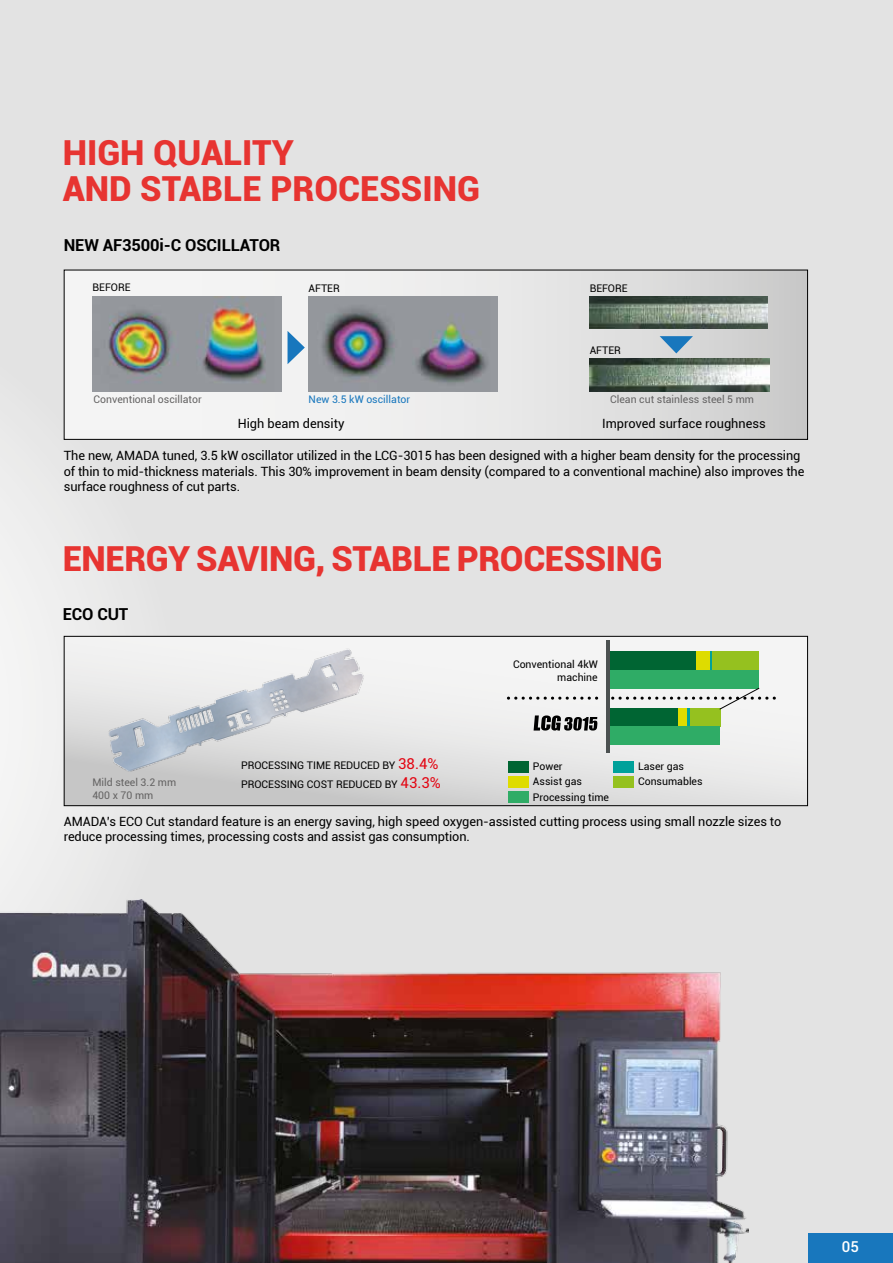
<style>
.page{position:relative;width:893px;height:1263px;background:#e3e3e3}
.page>*{position:absolute;margin:0;border:0;box-sizing:border-box;transform-origin:0 0}
.t1{font:900 34.5px/36px "Roboto";letter-spacing:-.01em;color:#e73431}
.t2{font:700 16.5px "Roboto";letter-spacing:-.005em;color:#000}
.t3{font:500 15px "Roboto";color:#fff}
.t4{font:12.75px/15.8px "Roboto";letter-spacing:-.005em;color:#000}
.t5{font:10.5px/15.3px "Roboto";color:#000}
.t6{font:10.5px/12.6px "Roboto";color:#646363}
.t7{font:10.5px "Roboto";color:#1877bd}
.s1{font-size:15px;color:#e30613}
</style>
<div class="page">
<svg style="left:0;top:279px;width:176px;height:868px"></svg>
<div style="left:808px;top:1233px;width:85px;height:30px;background:#1877bd"></div>
<svg style="left:66px;top:638px;width:740px;height:166px"></svg>
<div style="left:64px;top:636px;width:744px;height:170px;border:1px solid #000"></div>
<div style="left:64px;top:270px;width:743px;height:169px;background:linear-gradient(to right,#fbfafb,#cfcfcf)"></div>
<div style="left:64px;top:270px;width:744px;height:170px;border:1px solid #000"></div>
<div style="left:695px;top:651px;width:15px;height:19px;background:#dedc00"></div>
<hr style="left:710px;top:651px;width:3px;height:19px;background:#00a19a">
<div style="left:713px;top:651px;width:46px;height:19px;background:#95c11f"></div>
<div style="left:609px;top:651px;width:87px;height:19px;background:#006533"></div>
<div style="left:609px;top:670px;width:150px;height:18px;background:#2fac66"></div>
<div style="left:609px;top:709px;width:69px;height:18px;background:#006533"></div>
<div style="left:678px;top:709px;width:9px;height:18px;background:#dedc00"></div>
<hr style="left:687px;top:709px;width:3px;height:18px;background:#00a19a">
<div style="left:690px;top:709px;width:30px;height:18px;background:#95c11f"></div>
<div style="left:609px;top:726px;width:111px;height:19px;background:#2fac66"></div>
<hr style="left:606px;top:640px;width:3px;height:113px;background:#4c5151">
<svg style="left:508px;top:696px;width:96px;height:4px"></svg>
<svg style="left:613px;top:687px;width:164px;height:23px"></svg>
<div style="left:508px;top:761px;width:21px;height:12px;background:#006533"></div>
<div style="left:508px;top:776px;width:21px;height:11px;background:#dedc00"></div>
<div style="left:613px;top:761px;width:21px;height:12px;background:#00a19a"></div>
<div style="left:613px;top:776px;width:21px;height:11px;background:#95c11f"></div>
<div style="left:508px;top:791px;width:21px;height:11px;background:#2fac66"></div>
<svg style="left:534px;top:715px;width:63px;height:15px"></svg>
<img style="left:93px;top:639px;width:289px;height:147px">
<img style="left:589px;top:297px;width:179px;height:32px">
<img style="left:589px;top:359px;width:180px;height:32px">
<img style="left:93px;top:297px;width:189px;height:94px">
<img style="left:309px;top:297px;width:189px;height:94px">
<svg style="left:288px;top:331px;width:17px;height:33px"></svg>
<svg style="left:660px;top:336px;width:33px;height:17px"></svg>
<img style="left:1px;top:899px;width:747px;height:364px">
<h1 class="t1" style="left:63px;top:133px;width:419px">HIGH QUALITY<br>AND STABLE PROCESSING</h1>
<p class="t2" style="left:64px;top:233px;width:218px">NEW AF3500i-C OSCILLATOR</p>
<p class="t5" style="left:93px;top:279px;width:39px">BEFORE</p>
<p class="t5" style="left:309px;top:280px;width:33px">AFTER</p>
<p class="t5" style="left:590px;top:280px;width:39px">BEFORE</p>
<p class="t5" style="left:590px;top:342px;width:33px">AFTER</p>
<p class="t6" style="left:94px;top:393px;width:110px">Conventional oscillator</p>
<p class="t7" style="left:309px;top:392px;width:103px">New 3.5 kW oscillator</p>
<p class="t6" style="left:610px;top:393px;width:146px">Clean cut stainless steel 5 mm</p>
<p class="t4" style="left:238px;top:415px;width:108px">High beam density</p>
<p class="t4" style="left:602px;top:415px;width:165px">Improved surface roughness</p>
<p class="t4" style="left:64px;top:447px;width:742px">The new, AMADA tuned, 3.5 kW oscillator utilized in the LCG-3015 has been designed with a higher beam density for the processing of thin to mid-thickness materials. This 30% improvement in beam density (compared to a conventional machine) also improves the surface roughness of cut parts.</p>
<h1 class="t1" style="left:63px;top:539px;width:601px">ENERGY SAVING, STABLE PROCESSING</h1>
<p class="t2" style="left:63px;top:602px;width:67px">ECO CUT</p>
<p class="t6" style="left:92px;top:776px;width:85px">Mild steel 3.2 mm<br>400 x 70 mm</p>
<p class="t5" style="left:241px;top:755px;width:201px;line-height:19.6px">PROCESSING TIME REDUCED BY <span class="s1">38.4%<br></span>PROCESSING COST REDUCED BY <span class="s1">43.3%</span></p>
<p class="t5" style="left:513px;top:658px;width:86px;line-height:12.6px;text-align:right">Conventional 4kW machine</p>
<p class="t5" style="left:533px;top:758px;width:51px">Power<br>Assist gas</p>
<p class="t5" style="left:638px;top:758px;width:66px">Laser gas<br>Consumables</p>
<p class="t5" style="left:533px;top:789px;width:78px">Processing time</p>
<p class="t4" style="left:64px;top:813px;width:719px">AMADA’s ECO Cut standard feature is an energy saving, high speed oxygen-assisted cutting process using small nozzle sizes to reduce processing times, processing costs and assist gas consumption.</p>
<p class="t3" style="left:842px;top:1236px;width:19px">05</p>
</div>
